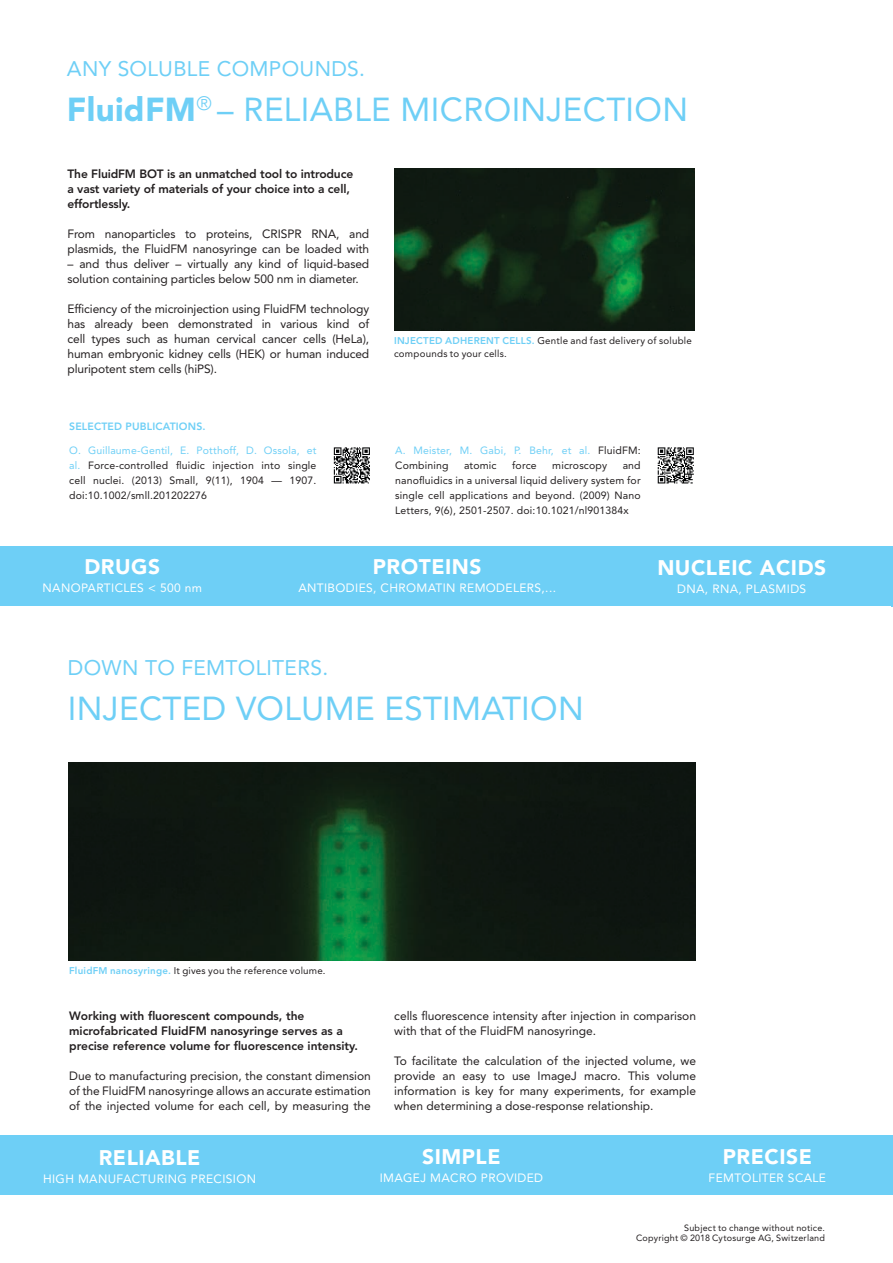
<style>
.page{position:relative;width:893px;height:1263px;background:#fff}
.page>*{position:absolute;margin:0;border:0;box-sizing:border-box;transform-origin:0 0}
.t1{font:33px "Avenir LT Std";letter-spacing:.01em;color:#6ecff6}
.t2{font:900 21px "Avenir LT Std";letter-spacing:.025em;color:#fff}
.t3{font:21px "Avenir LT Std";letter-spacing:.015em;color:#6ecff6}
.t4{font:12px/15px "Avenir LT Std";letter-spacing:-.01em;color:#231f20}
.t5{font:800 12px/15px "Avenir LT Std";color:#231f20}
.t6{font:12px "Avenir LT Std";letter-spacing:.03em;color:#fff}
.t7{font:10.5px/15px "Avenir LT Std";letter-spacing:.015em;color:#231f20;text-align:justify}
.t8{font:10.5px/15px "Avenir LT Std";letter-spacing:.015em;color:#6ecff6}
.t9{font:800 10.5px "Avenir LT Std";letter-spacing:.015em;color:#6ecff6}
.t10{font:9.75px/12.8px "Avenir LT Std";letter-spacing:.025em;color:#231f20}
.t11{font:9px/10.5px "Avenir LT Std";letter-spacing:.025em;color:#231f20;text-align:right}
.s1{font-weight:900}
.s2{font-weight:800;color:#6ecff6}
.s3{color:#6ecff6}
.s4{color:#231f20}
</style>
<div class="page">
<hr style="left:891px;top:547px;width:2px;height:59px;background:#6ecff6">
<div style="left:0;top:547px;width:892px;height:59px;background:#6ecff6"></div>
<div style="left:0;top:1135px;width:893px;height:60px;background:#6ecff6"></div>
<img style="left:394px;top:169px;width:300px;height:162px">
<img style="left:68px;top:763px;width:627px;height:198px">
<svg style="left:333px;top:447px;width:36px;height:37px"></svg>
<svg style="left:334px;top:447px;width:36px;height:36px"></svg>
<svg style="left:657px;top:447px;width:36px;height:37px"></svg>
<svg style="left:658px;top:447px;width:36px;height:36px"></svg>
<h2 class="t3" style="left:67px;top:56px;width:300px">ANY SOLUBLE COMPOUNDS.</h2>
<h1 class="t1" style="left:67px;top:90px;width:623px"><span class="s1">FluidFM</span><sup>®</sup> – RELIABLE MICROINJECTION</h1>
<p class="t5" style="left:68px;top:166px;width:287px">The FluidFM BOT is an unmatched tool to introduce a vast variety of materials of your choice into a cell, effortlessly.</p>
<p class="t4" style="left:68px;top:226px;width:303px">From nanoparticles to proteins, CRISPR RNA, and plasmids, the FluidFM nanosyringe can be loaded with</p>
<p class="t4" style="left:68px;top:256px;width:303px">– and thus deliver – virtually any kind of liquid-based solution containing particles below 500 nm in diameter.</p>
<p class="t4" style="left:68px;top:301px;width:303px;text-align:justify">Efficiency of the microinjection using FluidFM technology has already been demonstrated in various kind of cell types such as human cervical cancer cells (HeLa), human embryonic kidney cells (HEK) or human induced pluripotent stem cells (hiPS).</p>
<p class="t10" style="left:394px;top:335px;width:299px"><span class="s2">INJECTED ADHERENT CELLS.</span> Gentle and fast delivery of soluble compounds to your cells.</p>
<p class="t9" style="left:69px;top:420px;width:138px">SELECTED PUBLICATIONS.</p>
<p class="t7" style="left:69px;top:443px;width:249px"><span class="s3">O. Guillaume-Gentil, E. Potthoff, D. Ossola, et al.</span> Force-controlled fluidic injection into single cell nuclei. (2013) Small, 9(11), 1904 — 1907. doi:10.1002/smll.201202276</p>
<p class="t8" style="left:395px;top:443px;width:247px">A. Meister, M. Gabi, P. Behr, et al. <span class="s4">FluidFM:<br>Combining</span></p>
<p class="t7" style="left:464px;top:458px;width:34px">atomic</p>
<p class="t7" style="left:512px;top:458px;width:26px">force</p>
<p class="t7" style="left:552px;top:458px;width:56px">microscopy</p>
<p class="t7" style="left:395px;top:458px;width:247px;text-indent:228px">and nanofluidics in a universal liquid delivery system for single cell applications and beyond. (2009) Nano Letters, 9(6), 2501-2507. doi:10.1021/nl901384x</p>
<h2 class="t2" style="left:85px;top:554px;width:77px">DRUGS</h2>
<p class="t6" style="left:42px;top:581px;width:161px">NANOPARTICLES &lt; 500 nm</p>
<h2 class="t2" style="left:373px;top:554px;width:110px">PROTEINS</h2>
<p class="t6" style="left:298px;top:581px;width:259px">ANTIBODIES, CHROMATIN REMODELERS,...</p>
<h2 class="t2" style="left:657px;top:555px;width:170px">NUCLEIC ACIDS</h2>
<p class="t6" style="left:677px;top:581px;width:131px">DNA, RNA, PLASMIDS</p>
<h2 class="t3" style="left:68px;top:656px;width:262px">DOWN TO FEMTOLITERS.</h2>
<h1 class="t1" style="left:68px;top:690px;width:517px">INJECTED VOLUME ESTIMATION</h1>
<p class="t10" style="left:69px;top:964px;width:258px"><span class="s2">FluidFM nanosyringe.</span> It gives you the reference volume.</p>
<p class="t5" style="left:69px;top:1009px;width:290px">Working with fluorescent compounds, the microfabricated FluidFM nanosyringe serves as a precise reference volume for fluorescence intensity.</p>
<p class="t4" style="left:69px;top:1069px;width:303px;text-align:justify">Due to manufacturing precision, the constant dimension of the FluidFM nanosyringe allows an accurate estimation of the injected volume for each cell, by measuring the</p>
<p class="t4" style="left:394px;top:1009px;width:303px">cells fluorescence intensity after injection in comparison with that of the FluidFM nanosyringe.</p>
<p class="t4" style="left:394px;top:1054px;width:303px;text-align:justify">To facilitate the calculation of the injected volume, we provide an easy to use ImageJ macro. This volume information is key for many experiments, for example when determining a dose-response relationship.</p>
<h2 class="t2" style="left:99px;top:1144px;width:103px">RELIABLE</h2>
<p class="t6" style="left:43px;top:1171px;width:214px">HIGH MANUFACTURING PRECISION</p>
<h2 class="t2" style="left:422px;top:1144px;width:80px">SIMPLE</h2>
<p class="t6" style="left:380px;top:1170px;width:165px">IMAGEJ MACRO PROVIDED</p>
<h2 class="t2" style="left:723px;top:1143px;width:91px">PRECISE</h2>
<p class="t6" style="left:709px;top:1170px;width:119px">FEMTOLITER SCALE</p>
<p class="t11" style="left:636px;top:1223px;width:190px">Subject to change without notice.<br>Copyright © 2018 Cytosurge AG, Switzerland</p>
</div>
